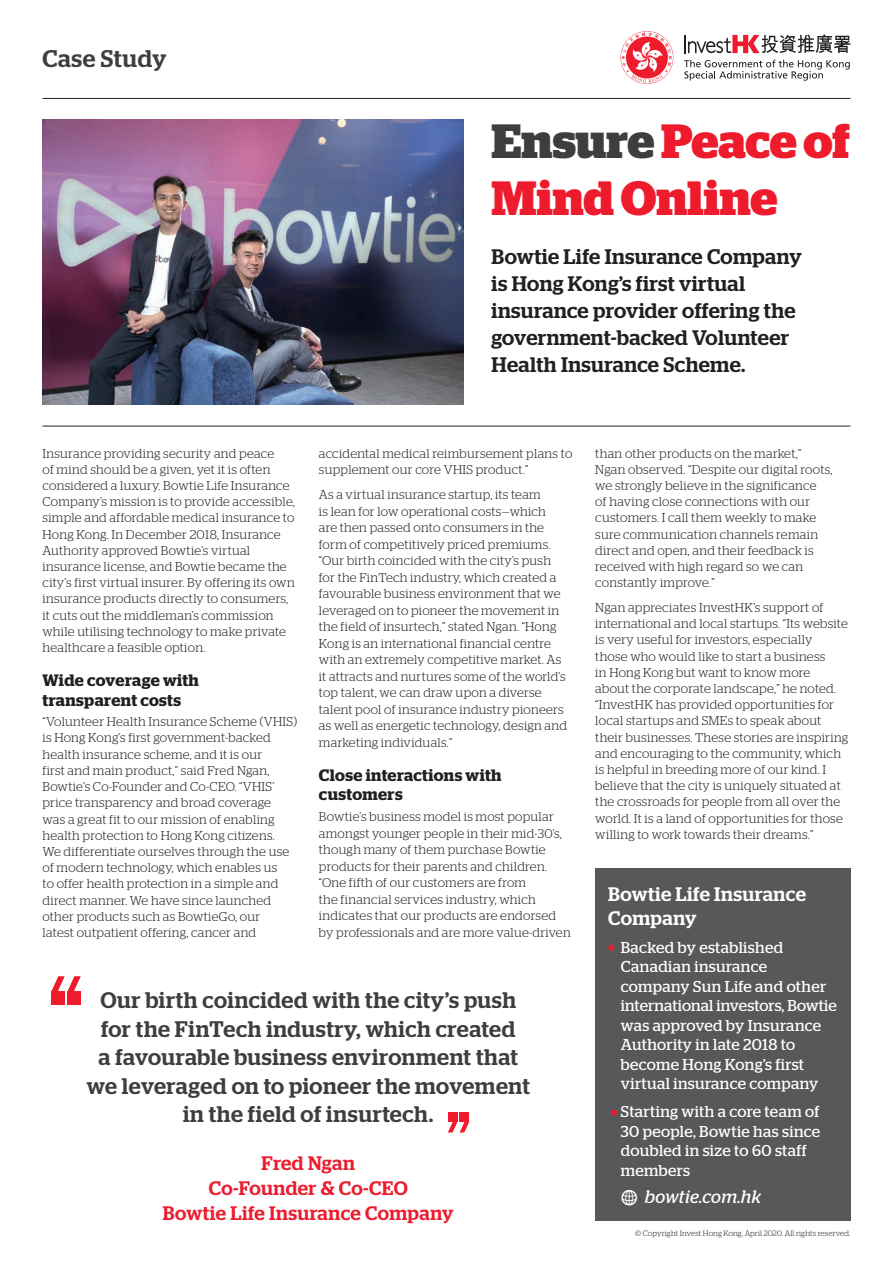
<style>
.page{position:relative;width:893px;height:1263px;background:#fff}
.page>*{position:absolute;margin:0;border:0;box-sizing:border-box;transform-origin:0 0}
.t1{font:700 48px/57.6px "Stag";color:#ee1b2d}
.t2{font:500 24px "Stag";letter-spacing:.025em;color:#3e3e3f}
.t3{font:500 22.5px/28.5px "Stag";letter-spacing:.02em;color:#3e3e3f;text-align:center}
.t4{font:500 21px/27px "Stag";letter-spacing:.02em;color:#231f20}
.t5{font:500 19.5px/25px "Stag";letter-spacing:.025em;color:#ee1b2d;text-align:center}
.t6{font:500 19.5px/24px "Stag";letter-spacing:.025em;color:#fff}
.t7{font:italic 18px "Stag";letter-spacing:.02em;color:#fff}
.t8{font:600 16.5px/19.5px "Stag";letter-spacing:.025em;color:#231f20}
.t9{font:15.75px/19.5px "Stag";letter-spacing:.02em;color:#fff}
.t10{font:300 12.75px/16.2px "Stag";letter-spacing:.02em;color:#231f20}
.t11{font:300 7.8px "Stag";letter-spacing:.015em;color:#231f20}
.s1{color:#3e3e3f}
.s2{color:#ee1b2d}
.s3{font-family:"Modern Pictograms";font-style:normal;font-size:24px}
</style>
<div class="page">
<svg style="left:621px;top:32px;width:51px;height:51px"></svg>
<svg style="left:684px;top:60px;width:166px;height:21px"></svg>
<svg style="left:685px;top:34px;width:165px;height:19px"></svg>
<hr style="left:43px;top:98px;width:807px;height:1px;background:#231f20">
<hr style="left:43px;top:426px;width:807px;height:1px;background:#231f20">
<div style="left:595px;top:868px;width:255px;height:352px;background:#57585a"></div>
<div style="left:459px;top:1112px;width:10px;height:9px;background:#ee1b2d"></div>
<div style="left:448px;top:1112px;width:10px;height:9px;background:#ee1b2d"></div>
<svg style="left:448px;top:1121px;width:21px;height:11px"></svg>
<div style="left:51px;top:991px;width:14px;height:14px;background:#ee1b2d"></div>
<div style="left:68px;top:991px;width:13px;height:14px;background:#ee1b2d"></div>
<svg style="left:51px;top:976px;width:30px;height:15px"></svg>
<img style="left:43px;top:119px;width:420px;height:286px">
<h2 class="t2" style="left:43px;top:45px;width:126px">Case Study</h2>
<h1 class="t1" style="left:492px;top:112px;width:360px"><span class="s1">Ensure</span> Peace of<br>Mind Online</h1>
<h3 class="t4" style="left:492px;top:243px;width:312px">Bowtie Life Insurance Company is Hong Kong’s first virtual insurance provider offering the government‑backed Volunteer<br>Health Insurance Scheme.</h3>
<p class="t10" style="left:43px;top:445px;width:254px">Insurance providing security and peace<br>of mind should be a given, yet it is often considered a luxury. Bowtie Life Insurance Company’s mission is to provide accessible, simple and affordable medical insurance to Hong Kong. In December 2018, Insurance Authority approved Bowtie’s virtual insurance license, and Bowtie became the city’s first virtual insurer. By offering its own insurance products directly to consumers, it cuts out the middleman’s commission while utilising technology to make private healthcare a feasible option.</p>
<p class="t8" style="left:43px;top:671px;width:158px">Wide coverage with transparent costs</p>
<p class="t10" style="left:43px;top:713px;width:256px">“Volunteer Health Insurance Scheme (VHIS) is Hong Kong’s first government-backed health insurance scheme, and it is our<br>first and main product,” said Fred Ngan, Bowtie’s Co-Founder and Co-CEO. “VHIS’ price transparency and broad coverage<br>was a great fit to our mission of enabling health protection to Hong Kong citizens.<br>We differentiate ourselves through the use of modern technology, which enables us<br>to offer health protection in a simple and direct manner. We have since launched other products such as BowtieGo, our<br>latest outpatient offering, cancer and</p>
<p class="t10" style="left:319px;top:445px;width:255px">accidental medical reimbursement plans to supplement our core VHIS product.”</p>
<p class="t10" style="left:319px;top:486px;width:250px">As a virtual insurance startup, its team<br>is lean for low operational costs—which are then passed onto consumers in the form of competitively priced premiums. “Our birth coincided with the city’s push for the FinTech industry, which created a favourable business environment that we leveraged on to pioneer the movement in the field of insurtech,” stated Ngan. “Hong Kong is an international financial centre with an extremely competitive market. As it attracts and nurtures some of the world’s top talent, we can draw upon a diverse talent pool of insurance industry pioneers as well as energetic technology, design and marketing individuals.”</p>
<p class="t8" style="left:319px;top:765px;width:184px">Close interactions with customers</p>
<p class="t10" style="left:319px;top:808px;width:253px">Bowtie’s business model is most popular amongst younger people in their mid‑30’s, though many of them purchase Bowtie products for their parents and children. “One fifth of our customers are from<br>the financial services industry, which indicates that our products are endorsed by professionals and are more value‑driven</p>
<h3 class="t3" style="left:87px;top:986px;width:445px">Our birth coincided with the city’s push for the FinTech industry, which created<br>a favourable business environment that we leveraged on to pioneer the movement in the field of insurtech.</h3>
<h3 class="t5" style="left:163px;top:1151px;width:292px">Fred Ngan<br>Co-Founder &amp; Co-CEO<br>Bowtie Life Insurance Company</h3>
<p class="t10" style="left:595px;top:445px;width:239px">than other products on the market,” Ngan observed. “Despite our digital roots, we strongly believe in the significance<br>of having close connections with our customers. I call them weekly to make sure communication channels remain direct and open, and their feedback is received with high regard so we can constantly improve.”</p>
<p class="t10" style="left:595px;top:599px;width:254px">Ngan appreciates InvestHK’s support of international and local startups. “Its website is very useful for investors, especially<br>those who would like to start a business<br>in Hong Kong but want to know more<br>about the corporate landscape,” he noted. “InvestHK has provided opportunities for local startups and SMEs to speak about their businesses. These stories are inspiring and encouraging to the community, which is helpful in breeding more of our kind. I believe that the city is uniquely situated at the crossroads for people from all over the world. It is a land of opportunities for those willing to work towards their dreams.”</p>
<h3 class="t6" style="left:608px;top:882px;width:199px">Bowtie Life Insurance<br>Company</h3>
<p class="t9" style="left:621px;top:937px;width:217px;text-indent:-13px"><span class="s2">■</span> Backed by established<br>Canadian insurance company Sun Life and other international investors, Bowtie was approved by Insurance<br>Authority in late 2018 to become Hong Kong’s first virtual insurance company</p>
<p class="t9" style="left:621px;top:1102px;width:201px;text-indent:-10px"><span class="s2">■</span> Starting with a core team of<br>30 people, Bowtie has since doubled in size to 60 staff members</p>
<h3 class="t7" style="left:620px;top:1187px;width:142px"><span class="s3">w</span> bowtie.com.hk</h3>
<p class="t11" style="left:635px;top:1229px;width:217px">© Copyright Invest Hong Kong, April 2020. All rights reserved.</p>
</div>
